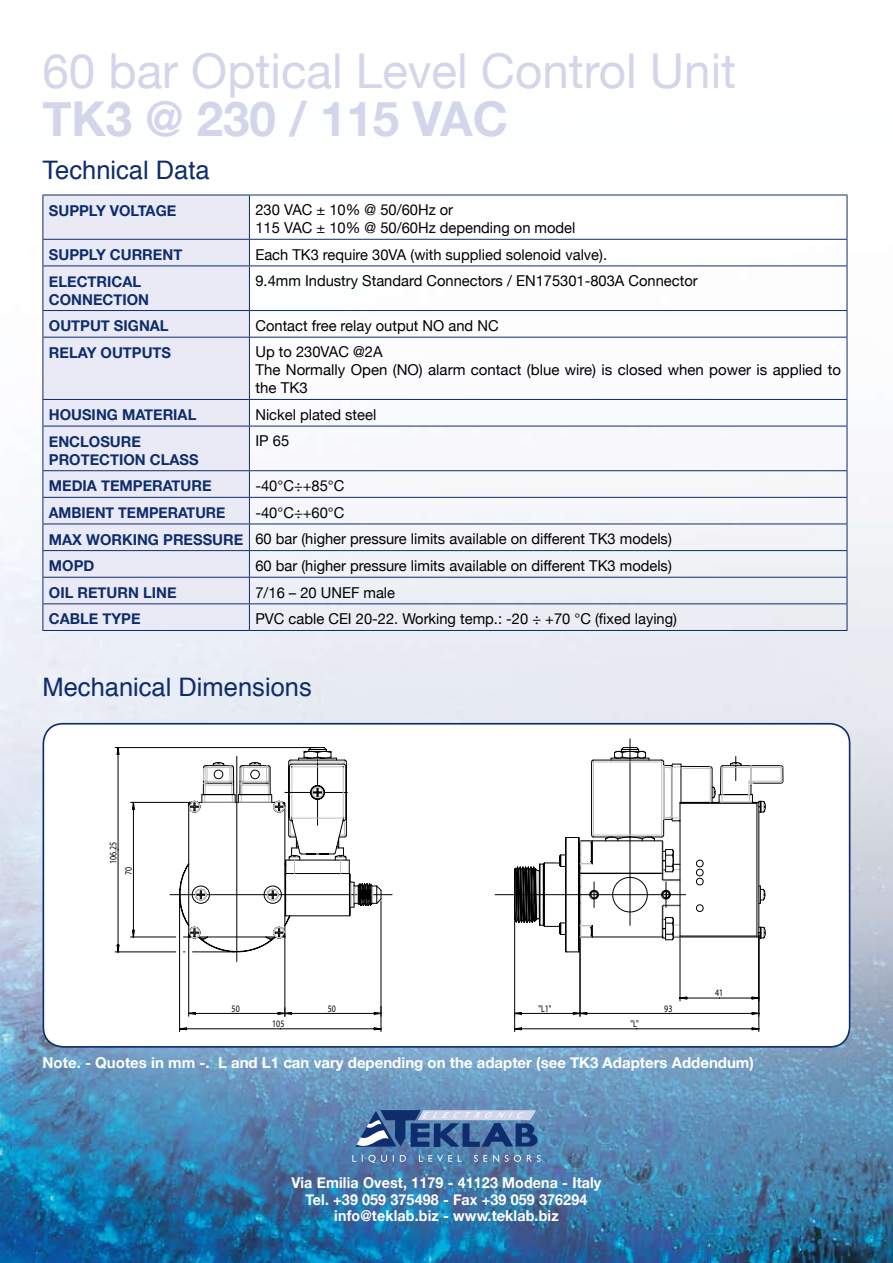
<style>
.page{position:relative;width:893px;height:1263px;background:#fff}
.page>*{position:absolute;margin:0;border:0;box-sizing:border-box;transform-origin:0 0}
.t1{font:48px "Helvetica Neue";color:#d3d6ea}
.t2{font:700 48px "Helvetica Neue";color:#d3d6ea}
.t3{font:25.5px "Helvetica";color:#0f2d6d}
.t4{font:15px/18px "Helvetica Neue";color:#000}
.t5{font:700 15px/18px "Helvetica Neue";color:#0f2d6d}
.t6{font:700 15px/16.5px "Helvetica Neue";letter-spacing:.01em;color:#fff;text-align:center;scale:.95 1}
.t7{font:700 15px "Helvetica Neue";letter-spacing:.01em;color:#fff}
.t8{font:700 15px "Helvetica Neue";color:#0f2d6d;scale:.95 1}
.t9{font:9.9px "Myriad Pro";color:#000;scale:.8 1}
.t10{font:italic 8.7px "Gill Sans";color:#fff;scale:1.09 1}
.s1{font-weight:700;color:#0f2d6d}
</style>
<div class="page">
<img style="left:0;top:194px;width:893px;height:1069px">
<svg style="left:352px;top:1155px;width:189px;height:8px;background:#6a8eb5"></svg>
<svg style="left:355px;top:1110px;width:183px;height:37px;background:#5775a3"></svg>
<div style="left:44px;top:196px;width:205px;height:434px;background:#e9eaf5"></div>
<hr style="left:43px;top:195px;width:206px;height:1px;background:#0f2d6d">
<hr style="left:43px;top:195px;width:1px;height:44px;background:#0f2d6d">
<hr style="left:249px;top:195px;width:598px;height:1px;background:#0f2d6d">
<hr style="left:249px;top:195px;width:1px;height:44px;background:#0f2d6d">
<hr style="left:847px;top:195px;width:1px;height:44px;background:#0f2d6d">
<hr style="left:43px;top:239px;width:206px;height:1px;background:#0f2d6d">
<svg style="left:43px;top:240px;width:1px;height:26px"></svg>
<hr style="left:249px;top:239px;width:598px;height:1px;background:#0f2d6d">
<svg style="left:249px;top:240px;width:1px;height:26px"></svg>
<svg style="left:847px;top:240px;width:1px;height:26px"></svg>
<hr style="left:43px;top:266px;width:206px;height:1px;background:#0f2d6d">
<hr style="left:43px;top:266px;width:1px;height:44px;background:#0f2d6d">
<hr style="left:249px;top:266px;width:598px;height:1px;background:#0f2d6d">
<hr style="left:249px;top:266px;width:1px;height:44px;background:#0f2d6d">
<hr style="left:847px;top:266px;width:1px;height:44px;background:#0f2d6d">
<hr style="left:43px;top:310px;width:206px;height:1px;background:#0f2d6d">
<svg style="left:43px;top:311px;width:1px;height:26px"></svg>
<hr style="left:249px;top:310px;width:598px;height:1px;background:#0f2d6d">
<svg style="left:249px;top:311px;width:1px;height:26px"></svg>
<svg style="left:847px;top:311px;width:1px;height:26px"></svg>
<svg style="left:43px;top:400px;width:1px;height:26px"></svg>
<svg style="left:249px;top:400px;width:1px;height:26px"></svg>
<svg style="left:847px;top:400px;width:1px;height:26px"></svg>
<hr style="left:43px;top:426px;width:206px;height:1px;background:#0f2d6d">
<hr style="left:43px;top:426px;width:1px;height:44px;background:#0f2d6d">
<hr style="left:249px;top:426px;width:598px;height:1px;background:#0f2d6d">
<hr style="left:249px;top:426px;width:1px;height:44px;background:#0f2d6d">
<hr style="left:847px;top:426px;width:1px;height:44px;background:#0f2d6d">
<hr style="left:43px;top:470px;width:206px;height:1px;background:#0f2d6d">
<hr style="left:249px;top:470px;width:598px;height:1px;background:#0f2d6d">
<hr style="left:43px;top:497px;width:206px;height:1px;background:#0f2d6d">
<hr style="left:249px;top:497px;width:598px;height:1px;background:#0f2d6d">
<hr style="left:43px;top:524px;width:206px;height:1px;background:#0f2d6d">
<hr style="left:249px;top:524px;width:598px;height:1px;background:#0f2d6d">
<hr style="left:43px;top:550px;width:206px;height:1px;background:#0f2d6d">
<hr style="left:249px;top:550px;width:598px;height:1px;background:#0f2d6d">
<hr style="left:43px;top:577px;width:206px;height:1px;background:#0f2d6d">
<hr style="left:249px;top:577px;width:598px;height:1px;background:#0f2d6d">
<hr style="left:43px;top:603px;width:206px;height:1px;background:#0f2d6d">
<svg style="left:43px;top:471px;width:1px;height:159px"></svg>
<hr style="left:249px;top:603px;width:598px;height:1px;background:#0f2d6d">
<svg style="left:249px;top:471px;width:1px;height:159px"></svg>
<svg style="left:847px;top:471px;width:1px;height:159px"></svg>
<hr style="left:43px;top:630px;width:206px;height:1px;background:#0f2d6d">
<hr style="left:249px;top:630px;width:598px;height:1px;background:#0f2d6d">
<hr style="left:43px;top:337px;width:206px;height:1px;background:#0f2d6d">
<hr style="left:43px;top:338px;width:1px;height:61px;background:#0f2d6d">
<hr style="left:249px;top:337px;width:598px;height:1px;background:#0f2d6d">
<hr style="left:249px;top:338px;width:1px;height:61px;background:#0f2d6d">
<hr style="left:847px;top:338px;width:1px;height:61px;background:#0f2d6d">
<hr style="left:43px;top:399px;width:206px;height:1px;background:#0f2d6d">
<hr style="left:249px;top:399px;width:598px;height:1px;background:#0f2d6d">
<div style="left:43px;top:724px;width:807px;height:323px;background:#fff;border-radius:20px"></div>
<div style="left:43px;top:723px;width:807px;height:325px;border:2px solid #0f2d6d;border-radius:20px"></div>
<hr style="left:630px;top:739px;width:1px;height:156px;background:#000">
<svg style="left:115px;top:747px;width:668px;height:285px"></svg>
<h1 class="t1" style="left:43px;top:43px;width:695px">60 bar Optical Level Control Unit</h1>
<h1 class="t2" style="left:43px;top:89px;width:467px">TK3 @ 230 / 115 VAC</h1>
<h2 class="t3" style="left:43px;top:151px;width:169px">Technical Data</h2>
<p class="t5" style="left:49px;top:201px;width:72px">SUPPLY VOLTA</p>
<p class="t5" style="left:156px;top:201px;width:22px">GE</p>
<p class="t4" style="left:255px;top:201px;width:321px">230 VAC ± 10% @ 50/60Hz or<br>115 VAC ± 10% @ 50/60Hz depending on model</p>
<p class="t5" style="left:49px;top:245px;width:131px">SUPPLY CURRENT</p>
<p class="t4" style="left:255px;top:245px;width:353px">Each TK3 require 30VA (with supplied solenoid valve).</p>
<p class="t5" style="left:49px;top:272px;width:102px">ELECTRICAL<br>CONNECTION</p>
<p class="t4" style="left:255px;top:272px;width:444px">9.4mm Industry Standard Connectors / EN175301-803A Connector</p>
<p class="t5" style="left:49px;top:316px;width:112px">OUTPUT SIGNAL</p>
<p class="t4" style="left:255px;top:316px;width:245px">Contact free relay output NO and NC</p>
<p class="t5" style="left:49px;top:343px;width:124px">RELAY OUTPUTS</p>
<p class="t4" style="left:255px;top:343px;width:587px">Up to 230VAC @2A<br>The Normally Open (NO) alarm contact (blue wire) is closed when power is applied to the TK3</p>
<p class="t5" style="left:49px;top:405px;width:85px">HOUSING MAT</p>
<p class="t5" style="left:153px;top:405px;width:35px">ERIAL</p>
<p class="t4" style="left:255px;top:405px;width:122px">Nickel plated steel</p>
<p class="t5" style="left:49px;top:432px;width:32px">ENCLO</p>
<p class="t4" style="left:255px;top:432px;width:35px">IP 65</p>
<p class="t5" style="left:49px;top:432px;width:112px;text-indent:51px">SURE<br>PROTECTION CLA</p>
<p class="t5" style="left:180px;top:450px;width:21px">SS</p>
<p class="t5" style="left:49px;top:477px;width:164px">MEDIA TEMPERATURE</p>
<p class="t4" style="left:255px;top:476px;width:91px">-40°C÷+85°C</p>
<p class="t8" style="left:49px;top:503px;width:187px">AMBIENT TEMPERATURE</p>
<p class="t4" style="left:49px;top:499px;width:624px;line-height:26.8px;text-indent:207px">-40°C÷+60°C<br><span class="s1">MAX WORKING PRESSURE</span> 60 bar (higher pressure limits available on different TK3 models)<br><span class="s1">MOPD</span></p>
<p class="t4" style="left:255px;top:556px;width:418px">60 bar (higher pressure limits available on different TK3 models)</p>
<p class="t5" style="left:49px;top:583px;width:129px">OIL RETURN LINE</p>
<p class="t4" style="left:255px;top:583px;width:141px">7/16 – 20 UNEF male</p>
<p class="t5" style="left:49px;top:610px;width:93px">CABLE TYPE</p>
<p class="t4" style="left:255px;top:610px;width:423px">PVC cable CEI 20-22. Working temp.: -20 ÷ +70 °C (fixed laying)</p>
<h2 class="t3" style="left:43px;top:668px;width:271px">Mechanical Dimensions</h2>
<p class="t9" style="left:107px;top:864px;width:29px;rotate:-90deg">106.25</p>
<p class="t9" style="left:122px;top:875px;width:12px;rotate:-90deg">70</p>
<p class="t9" style="left:232px;top:1002px;width:12px">50</p>
<p class="t9" style="left:328px;top:1002px;width:12px">50</p>
<p class="t9" style="left:272px;top:1018px;width:17px">105</p>
<p class="t9" style="left:538px;top:1002px;width:18px">"L1"</p>
<p class="t9" style="left:630px;top:1018px;width:12px">"L"</p>
<p class="t9" style="left:664px;top:1002px;width:12px">93</p>
<p class="t9" style="left:715px;top:987px;width:12px">41</p>
<p class="t7" style="left:43px;top:1053px;width:713px">NOTE. - QUOTES IN MM -. L AND L1 CAN VARY DEPENDING ON THE ADAPTER (SEE TK3 ADAPTERS ADDENDUM)</p>
<p class="t10" style="left:422px;top:1110px;width:96px">ELECTRONIC</p>
<p class="t6" style="left:292px;top:1174px;width:328px">VIA EMILIA OVEST, 1179 - 41123 MODENA - ITALY<br>TEL. +39 059 375498 - FAX +39 059 376294<br>INFO@TEKLAB.BIZ - WWW.TEKLAB.BIZ</p>
</div>
